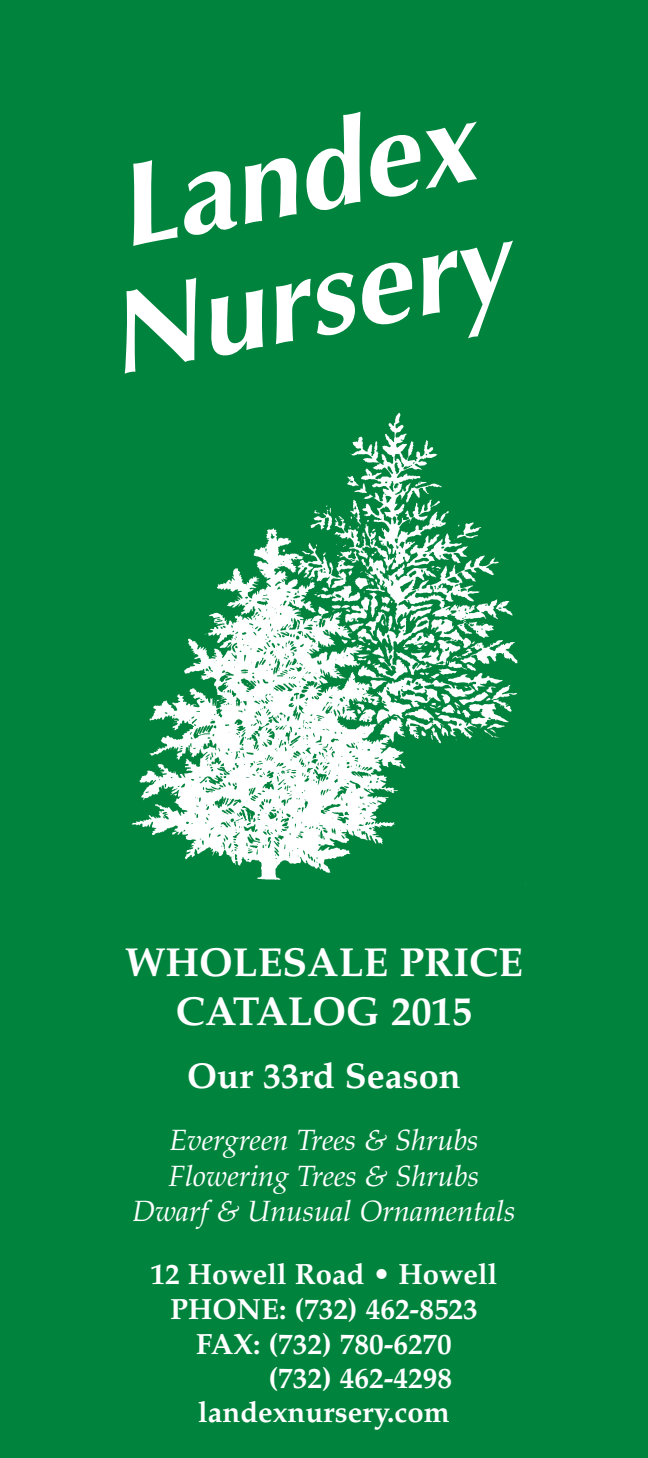
<style>
.page{position:relative;width:648px;height:1458px;background:#fff}
.page>*{position:absolute;margin:0;border:0;box-sizing:border-box;transform-origin:0 0}
.t1{font:italic 700 117px/123.8px "Optima";color:#fff}
.t2{font:700 40.5px/48.6px "Palatino";color:#fff;text-align:center}
.t3{font:700 36px "Palatino";color:#fff}
.t4{font:700 29.25px "Palatino";color:#fff}
.t5{font:29.25px/35.3px "Palatino Italic Os F";color:#fff;text-align:center}
</style>
<div class="page">
<div style="left:1px;top:0;width:647px;height:1458px;background:#00843d"></div>
<img style="left:131px;top:412px;width:395px;height:472px">
<h1 class="t1" style="left:75px;top:165px;width:408px;rotate:-11deg">Landex<br>Nursery</h1>
<h2 class="t2" style="left:125px;top:942px;width:400px">WHOLESALE PRICE<br>CATALOG 2015</h2>
<p class="t3" style="left:187px;top:1062px;width:275px">Our 33rd Season</p>
<p class="t5" style="left:132px;top:1126px;width:385px">Evergreen Trees &amp; Shrubs<br>Flowering Trees &amp; Shrubs<br>Dwarf &amp; Unusual Ornamentals</p>
<p class="t4" style="left:150px;top:1263px;width:349px">12 Howell Road • Howell</p>
<p class="t4" style="left:170px;top:1298px;width:309px">PHONE: (732) 462-8523</p>
<p class="t4" style="left:196px;top:1333px;width:257px">FAX: (732) 780-6270</p>
<p class="t4" style="left:268px;top:1367px;width:185px">(732) 462-4298</p>
<p class="t4" style="left:198px;top:1401px;width:253px">landexnursery.com</p>
</div>
